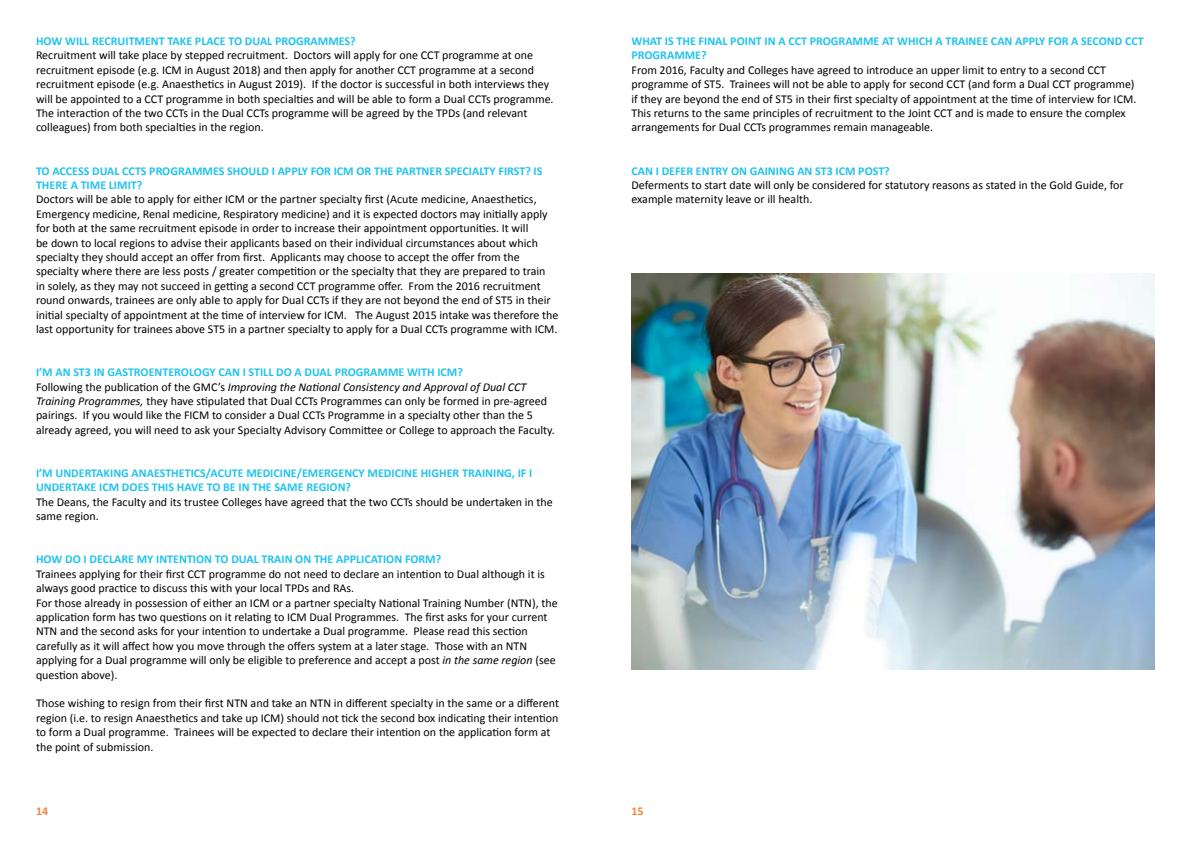
<style>
.page{position:relative;width:1191px;height:842px;background:#fff}
.page>*{position:absolute;margin:0;border:0;box-sizing:border-box;transform-origin:0 0}
.t1{font:12px/14.4px "Calibri";color:#000}
.t2{font:700 12px/14.4px "Calibri";color:#21c3ee}
.t3{font:700 12px "Calibri";color:#f18441}
.s1{font-weight:700;color:#21c3ee}
.s2{font-style:italic}
</style>
<div class="page">
<img style="left:631px;top:273px;width:524px;height:396px">
<p class="t2" style="left:36px;top:34px;width:321px">HOW WILL RECRUITMENT TAKE PLACE TO DUAL PROGRAMMES?</p>
<p class="t1" style="left:36px;top:48px;width:519px">Recruitment will take place by stepped recruitment. Doctors will apply for one CCT programme at one recruitment episode (e.g. ICM in August 2018) and then apply for another CCT programme at a second recruitment episode (e.g. Anaesthetics in August 2019). If the doctor is successful in both interviews they will be appointed to a CCT programme in both specialties and will be able to form a Dual CCTs programme.<br>The interaction of the two CCTs in the Dual CCTs programme will be agreed by the TPDs (and relevant colleagues) from both specialties in the region.</p>
<p class="t2" style="left:36px;top:163px;width:508px">TO ACCESS DUAL CCTS PROGRAMMES SHOULD I APPLY FOR ICM OR THE PARTNER SPECIALTY FIRST? IS<br>THERE A TIME LIMIT?</p>
<p class="t1" style="left:36px;top:192px;width:524px">Doctors will be able to apply for either ICM or the partner specialty first (Acute medicine, Anaesthetics, Emergency medicine, Renal medicine, Respiratory medicine) and it is expected doctors may initially apply for both at the same recruitment episode in order to increase their appointment opportunities. It will<br>be down to local regions to advise their applicants based on their individual circumstances about which specialty they should accept an offer from first. Applicants may choose to accept the offer from the specialty where there are less posts / greater competition or the specialty that they are prepared to train<br>in solely, as they may not succeed in getting a second CCT programme offer. From the 2016 recruitment round onwards, trainees are only able to apply for Dual CCTs if they are not beyond the end of ST5 in their initial specialty of appointment at the time of interview for ICM. The August 2015 intake was therefore the last opportunity for trainees above ST5 in a partner specialty to apply for a Dual CCTs programme with ICM.</p>
<p class="t1" style="left:36px;top:365px;width:520px"><span class="s1">I’M AN ST3 IN GASTROENTEROLOGY CAN I STILL DO A DUAL PROGRAMME WITH ICM?<br></span>Following the publication of the GMC’s <span class="s2">Improving the National Consistency and Approval of Dual CCT Training Programmes,</span> they have stipulated that Dual CCTs Programmes can only be formed in pre-agreed pairings. If you would like the FICM to consider a Dual CCTs Programme in a specialty other than the 5 already agreed, you will need to ask your Specialty Advisory Committee or College to approach the Faculty.</p>
<p class="t2" style="left:36px;top:466px;width:498px">I’M UNDERTAKING ANAESTHETICS/ACUTE MEDICINE/EMERGENCY MEDICINE HIGHER TRAINING, IF I<br>UNDERTAKE ICM DOES THIS HAVE TO BE IN THE SAME REGION?</p>
<p class="t1" style="left:36px;top:495px;width:518px">The Deans, the Faculty and its trustee Colleges have agreed that the two CCTs should be undertaken in the same region.</p>
<p class="t2" style="left:36px;top:552px;width:407px">HOW DO I DECLARE MY INTENTION TO DUAL TRAIN ON THE APPLICATION FORM?</p>
<p class="t1" style="left:36px;top:567px;width:523px">Trainees applying for their first CCT programme do not need to declare an intention to Dual although it is always good practice to discuss this with your local TPDs and RAs.<br>For those already in possession of either an ICM or a partner specialty National Training Number (NTN), the application form has two questions on it relating to ICM Dual Programmes. The first asks for your current NTN and the second asks for your intention to undertake a Dual programme. Please read this section carefully as it will affect how you move through the offers system at a later stage. Those with an NTN applying for a Dual programme will only be eligible to preference and accept a post <span class="s2">in the same region</span> (see question above).</p>
<p class="t1" style="left:36px;top:696px;width:524px">Those wishing to resign from their first NTN and take an NTN in different specialty in the same or a different region (i.e. to resign Anaesthetics and take up ICM) should not tick the second box indicating their intention to form a Dual programme. Trainees will be expected to declare their intention on the application form at the point of submission.</p>
<p class="t2" style="left:631px;top:34px;width:514px">WHAT IS THE FINAL POINT IN A CCT PROGRAMME AT WHICH A TRAINEE CAN APPLY FOR A SECOND CCT<br>PROGRAMME?</p>
<p class="t1" style="left:631px;top:63px;width:506px">From 2016, Faculty and Colleges have agreed to introduce an upper limit to entry to a second CCT programme of ST5. Trainees will not be able to apply for second CCT (and form a Dual CCT programme) if they are beyond the end of ST5 in their first specialty of appointment at the time of interview for ICM.<br>This returns to the same principles of recruitment to the Joint CCT and is made to ensure the complex arrangements for Dual CCTs programmes remain manageable.</p>
<p class="t2" style="left:631px;top:163px;width:260px">CAN I DEFER ENTRY ON GAINING AN ST3 ICM POST?</p>
<p class="t1" style="left:631px;top:178px;width:494px">Deferments to start date will only be considered for statutory reasons as stated in the Gold Guide, for example maternity leave or ill health.</p>
<p class="t3" style="left:36px;top:803px;width:14px">14</p>
<p class="t3" style="left:631px;top:803px;width:14px">15</p>
</div>
